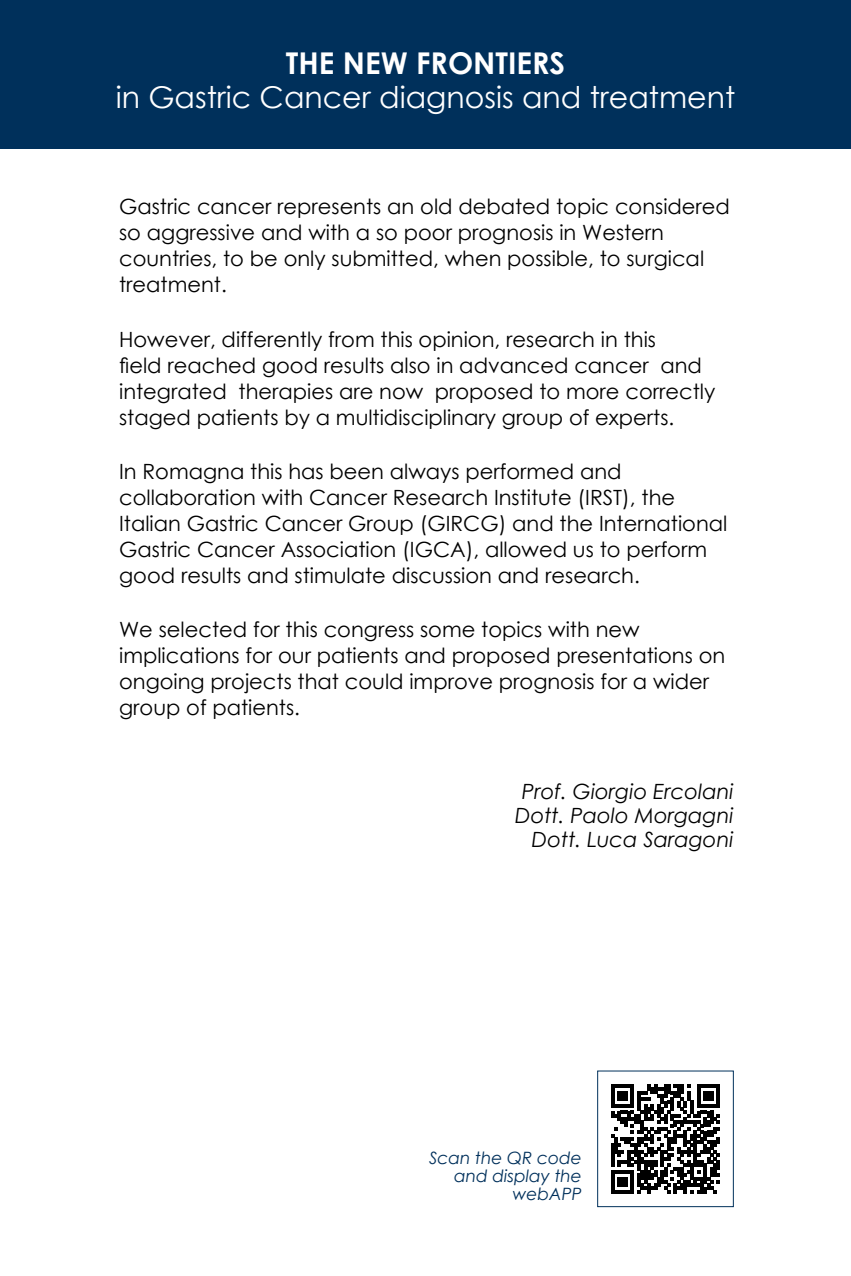
<style>
.page{position:relative;width:851px;height:1276px;background:#fff}
.page>*{position:absolute;margin:0;border:0;box-sizing:border-box;transform-origin:0 0}
.t1{font:30px "Century Gothic";color:#fff}
.t2{font:700 30px "Century Gothic";color:#fff}
.t3{font:21px/26px "Century Gothic";color:#000}
.t4{font:italic 21px/24px "Century Gothic";color:#000;text-align:right}
.t5{font:italic 17px/18px "Century Gothic";color:#00305b;text-align:right}
</style>
<div class="page">
<div style="left:0;top:0;width:850px;height:148px;background:#00305b"></div>
<svg style="left:611px;top:1084px;width:109px;height:109px"></svg>
<div style="left:597px;top:1070px;width:136px;height:137px;border:1px solid #00305b"></div>
<h1 class="t2" style="left:286px;top:41px;width:281px">THE NEW FRONTIERS</h1>
<h1 class="t1" style="left:116px;top:77px;width:621px">in Gastric Cancer diagnosis and treatment</h1>
<p class="t3" style="left:119px;top:193px;width:612px">Gastric cancer represents an old debated topic considered so aggressive and with a so poor prognosis in Western countries, to be only submitted, when possible, to surgical treatment.</p>
<p class="t3" style="left:119px;top:326px;width:597px">However, differently from this opinion, research in this<br>field reached good results also in advanced cancer and integrated therapies are now proposed to more correctly staged patients by a multidisciplinary group of experts.</p>
<p class="t3" style="left:119px;top:458px;width:609px">In Romagna this has been always performed and collaboration with Cancer Research Institute (IRST), the Italian Gastric Cancer Group (GIRCG) and the International Gastric Cancer Association (IGCA), allowed us to perform good results and stimulate discussion and research.</p>
<p class="t3" style="left:119px;top:616px;width:607px">We selected for this congress some topics with new implications for our patients and proposed presentations on ongoing projects that could improve prognosis for a wider group of patients.</p>
<p class="t4" style="left:515px;top:779px;width:220px">Prof. Giorgio Ercolani<br>Dott. Paolo Morgagni<br>Dott. Luca Saragoni</p>
<p class="t5" style="left:429px;top:1148px;width:154px">Scan the QR code and display the webAPP</p>
</div>
